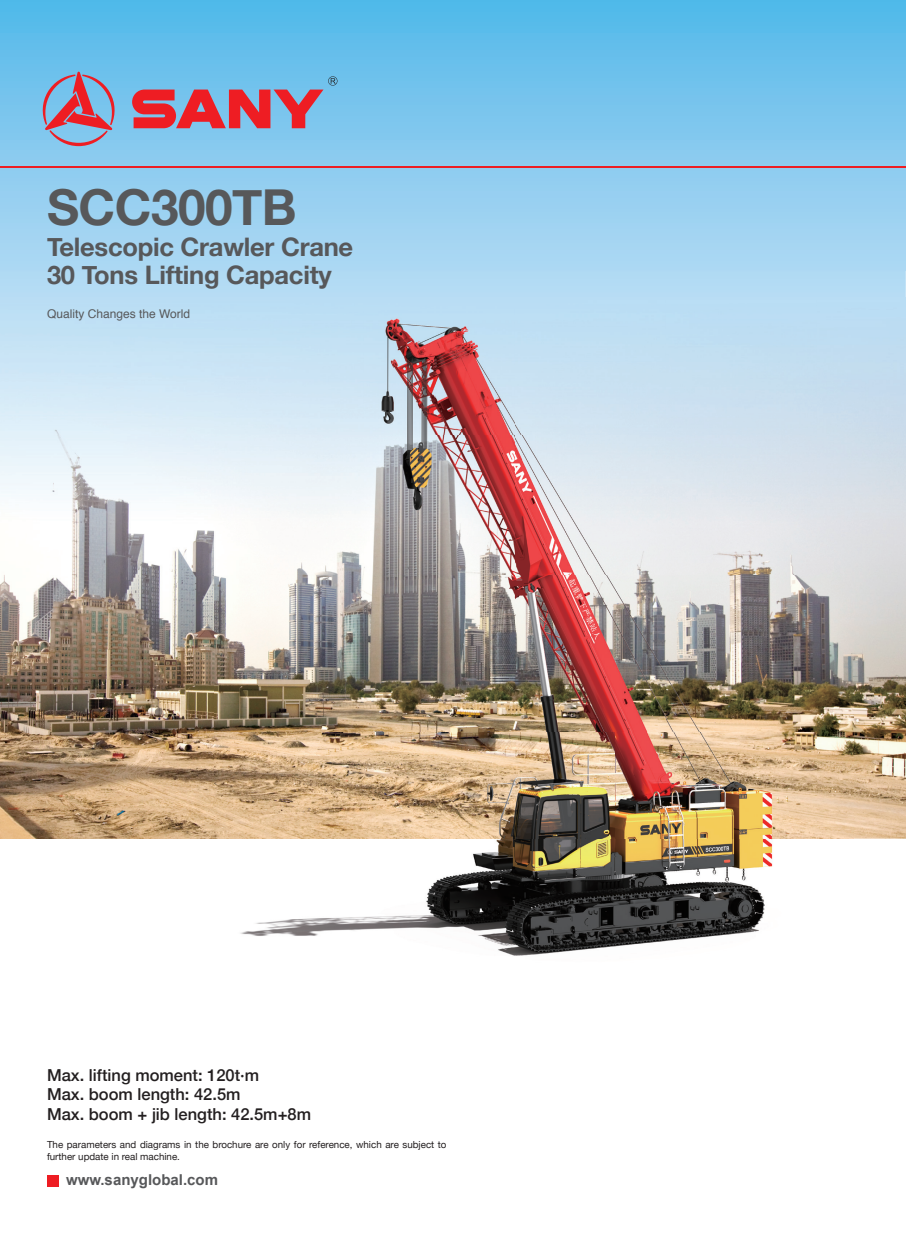
<style>
.page{position:relative;width:906px;height:1238px;background:#fff}
.page>*{position:absolute;margin:0;border:0;box-sizing:border-box;transform-origin:0 0}
.t1{font:700 49.5px "Helvetica Neue";letter-spacing:-.01em;color:#57585a}
.t2{font:700 25.5px/28.5px "Helvetica Neue";letter-spacing:-.01em;color:#57585a}
.t3{font:500 16.5px/19.8px "Helvetica Neue";color:#231f20}
.t4{font:700 15px "Arial";color:#57585a}
.t5{font:12px "Helvetica";color:#57585a}
.t6{font:9.75px/12px "Helvetica Neue";color:#231f20}
</style>
<div class="page">
<svg style="left:905px;top:270px;width:1px;height:28px"></svg>
<img style="left:853px;top:298px;width:53px;height:540px">
<img style="left:0;top:298px;width:214px;height:540px">
<img style="left:816px;top:574px;width:37px;height:264px">
<div style="left:0;top:0;width:905px;height:270px;background:linear-gradient(to bottom,#52b8e9,#b0d8f3)"></div>
<img style="left:816px;top:298px;width:89px;height:276px">
<svg style="left:41px;top:72px;width:75px;height:74px;background:#9c91af"></svg>
<svg style="left:132px;top:76px;width:205px;height:52px;background:#a67e99"></svg>
<hr style="left:0;top:166px;width:906px;height:1px;background:#ee1d23">
<div style="left:47px;top:1174px;width:12px;height:12px;background:#ee1d23"></div>
<img style="left:214px;top:296px;width:602px;height:660px">
<h1 class="t1" style="left:47px;top:169px;width:251px">SCC300TB</h1>
<h2 class="t2" style="left:47px;top:233px;width:308px">Telescopic Crawler Crane<br>30 Tons Lifting Capacity</h2>
<p class="t5" style="left:47px;top:304px;width:145px">Quality Changes the World</p>
<h3 class="t3" style="left:47px;top:1063px;width:266px">Max. lifting moment: 120t·m<br>Max. boom length: 42.5m<br>Max. boom + jib length: 42.5m+8m</h3>
<p class="t6" style="left:47px;top:1138px;width:401px">The parameters and diagrams in the brochure are only for reference, which are subject to further update in real machine.</p>
<h3 class="t4" style="left:66px;top:1169px;width:153px">www.sanyglobal.com</h3>
</div>
